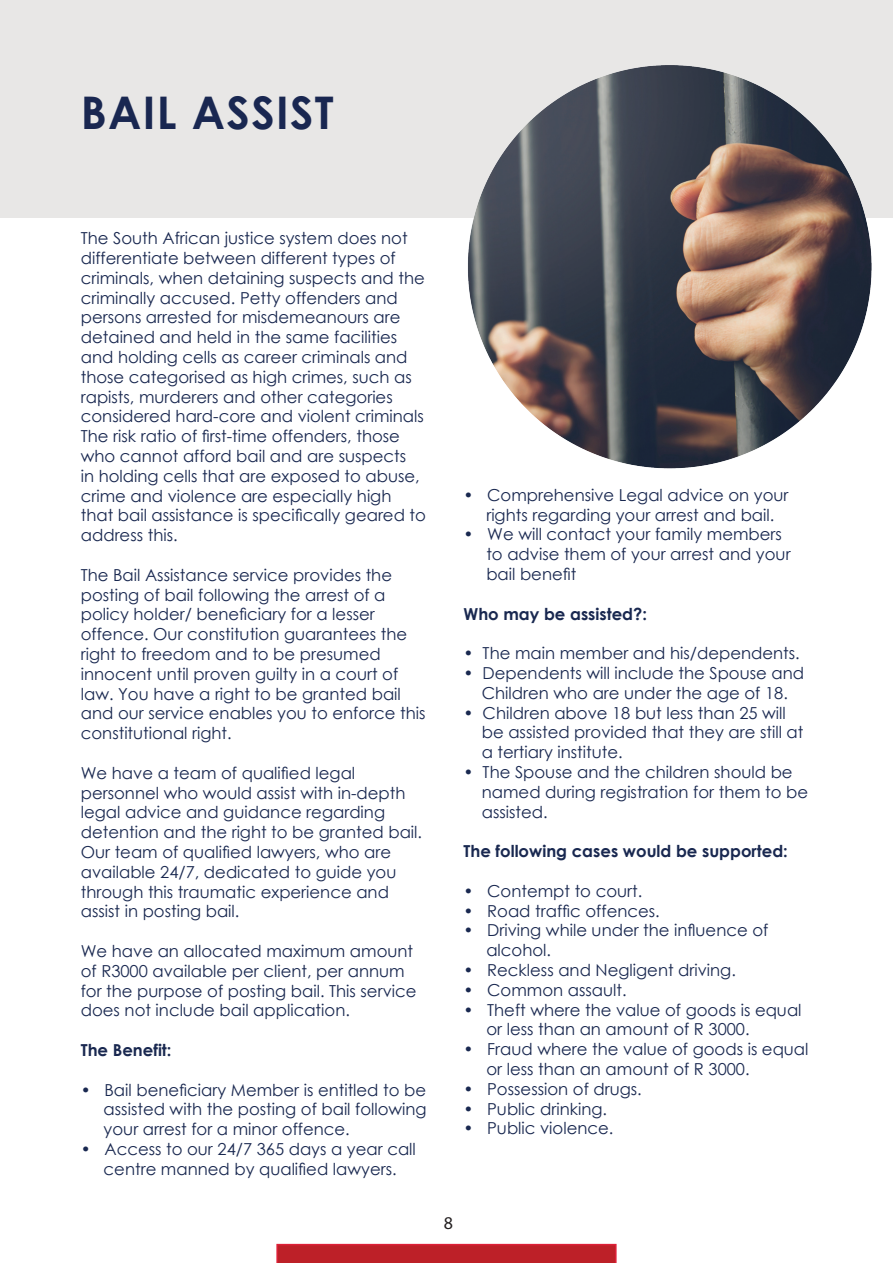
<style>
.page{position:relative;width:893px;height:1263px;background:#fff}
.page>*{position:absolute;margin:0;border:0;box-sizing:border-box;transform-origin:0 0}
.t1{font:700 45px "Century Gothic";letter-spacing:.03em;color:#192751}
.t2{font:18px "Myriad Pro";color:#231f20}
.t3{font:16.5px/19.8px "Century Gothic";color:#192850}
.t4{font:700 16.5px "Century Gothic";color:#192850}
</style>
<div class="page">
<div style="left:0;top:0;width:893px;height:218px;background:#e8e7e6"></div>
<img style="left:468px;top:65px;width:404px;height:404px">
<svg style="left:276px;top:1244px;width:341px;height:19px;background:#bf2029"></svg>
<h1 class="t1" style="left:81px;top:79px;width:254px">BAIL ASSIST</h1>
<p class="t3" style="left:81px;top:228px;width:347px">The South African justice system does not differentiate between different types of criminals, when detaining suspects and the criminally accused. Petty offenders and persons arrested for misdemeanours are detained and held in the same facilities and holding cells as career criminals and those categorised as high crimes, such as rapists, murderers and other categories considered hard-core and violent criminals The risk ratio of first-time offenders, those who cannot afford bail and are suspects<br>in holding cells that are exposed to abuse, crime and violence are especially high that bail assistance is specifically geared to address this.</p>
<p class="t3" style="left:81px;top:565px;width:346px">The Bail Assistance service provides the posting of bail following the arrest of a policy holder/ beneficiary for a lesser offence. Our constitution guarantees the right to freedom and to be presumed innocent until proven guilty in a court of law. You have a right to be granted bail and our service enables you to enforce this constitutional right.</p>
<p class="t3" style="left:81px;top:763px;width:343px">We have a team of qualified legal personnel who would assist with in-depth legal advice and guidance regarding detention and the right to be granted bail.<br>Our team of qualified lawyers, who are available 24/7, dedicated to guide you through this traumatic experience and assist in posting bail.</p>
<p class="t3" style="left:81px;top:941px;width:337px">We have an allocated maximum amount of R3000 available per client, per annum for the purpose of posting bail. This service does not include bail application.</p>
<p class="t4" style="left:81px;top:1037px;width:92px">The Benefit:</p>
<p class="t3" style="left:104px;top:1079px;width:325px;text-align:justify;text-indent:-23px">• Bail beneficiary Member is entitled to be assisted with the posting of bail following your arrest for a minor offence.</p>
<p class="t3" style="left:81px;top:1139px;width:337px;text-align:center">• Access to our 24/7 365 days a year call centre manned by qualified lawyers.</p>
<p class="t3" style="left:463px;top:485px;width:327px;text-align:center">• Comprehensive Legal advice on your rights regarding your arrest and bail.</p>
<p class="t3" style="left:486px;top:524px;width:306px;text-indent:-23px">• We will contact your family members to advise them of your arrest and your bail benefit</p>
<p class="t4" style="left:463px;top:601px;width:185px">Who may be assisted?:</p>
<p class="t3" style="left:463px;top:643px;width:338px">• The main member and his/dependents.</p>
<p class="t3" style="left:463px;top:663px;width:342px;text-align:center">• Dependents will include the Spouse and<br>Children who are under the age of 18.</p>
<p class="t3" style="left:482px;top:702px;width:323px;text-indent:-18px">• Children above 18 but less than 25 will be assisted provided that they are still at a tertiary institute.</p>
<p class="t3" style="left:482px;top:762px;width:328px;text-indent:-18px">• The Spouse and the children should be named during registration for them to be assisted.</p>
<p class="t4" style="left:463px;top:839px;width:326px">The following cases would be supported:</p>
<p class="t3" style="left:463px;top:881px;width:180px">• Contempt to court.</p>
<p class="t3" style="left:463px;top:900px;width:198px">• Road traffic offences.</p>
<p class="t3" style="left:486px;top:920px;width:284px;text-indent:-23px">• Driving while under the influence of alcohol.</p>
<p class="t3" style="left:463px;top:960px;width:274px">• Reckless and Negligent driving.</p>
<p class="t3" style="left:463px;top:980px;width:165px">• Common assault.</p>
<p class="t3" style="left:486px;top:999px;width:317px;text-indent:-23px">• Theft where the value of goods is equal or less than an amount of R 3000.</p>
<p class="t3" style="left:486px;top:1039px;width:324px;text-indent:-23px">• Fraud where the value of goods is equal or less than an amount of R 3000.</p>
<p class="t3" style="left:463px;top:1079px;width:180px">• Possession of drugs.</p>
<p class="t3" style="left:463px;top:1098px;width:145px">• Public drinking.</p>
<p class="t3" style="left:463px;top:1118px;width:151px">• Public violence.</p>
<p class="t2" style="left:444px;top:1212px;width:11px">8</p>
</div>
